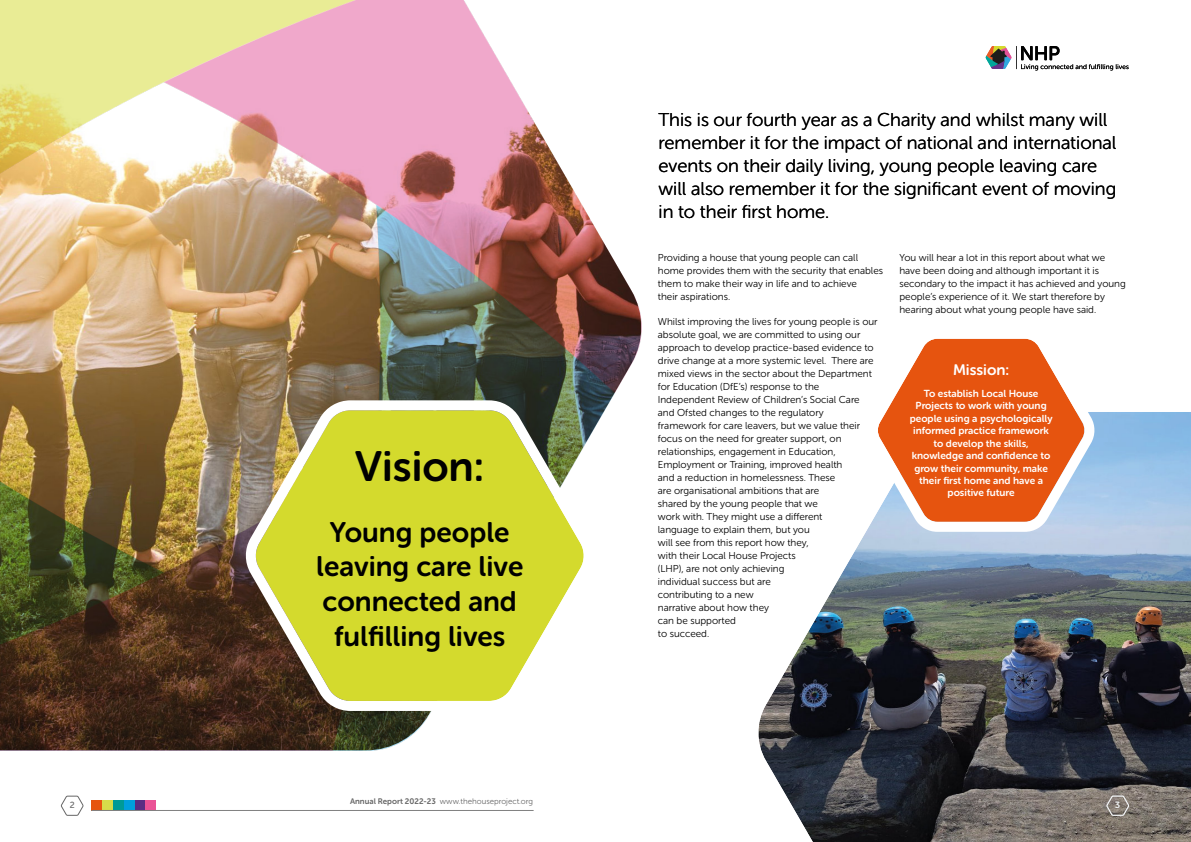
<style>
.page{position:relative;width:1191px;height:842px;background:#fff}
.page>*{position:absolute;margin:0;border:0;box-sizing:border-box;transform-origin:0 0}
.t1{font:42.2px "Museo Sans Rounded 700";color:#000}
.t2{font:28.1px/34.8px "Museo Sans Rounded 700";color:#000;text-align:center}
.t3{font:18.5px/23px "Museo Sans Rounded 300";color:#000}
.t4{font:15.1px "Museo Sans Rounded 700";color:#fff}
.t5{font:10.1px/12.5px "Museo Sans Rounded 700";color:#fff;text-align:center}
.t6{font:10px/13px "Museo Sans Rounded 300";color:#000}
.t7{font:8.9px "Museo Sans Rounded 500";color:#666}
.t8{font:8.9px "Museo Sans Rounded 500";color:#fff}
.t9{font:8px "Museo Sans Rounded 300";color:#666}
.s1{font-family:"Museo Sans Rounded 700"}
</style>
<div class="page">
<img style="left:758px;top:412px;width:433px;height:430px">
<img style="left:0;top:0;width:641px;height:750px">
<div style="left:92px;top:800px;width:10px;height:10px;background:#e6540f"></div>
<div style="left:102px;top:800px;width:11px;height:10px;background:#d7dc4a"></div>
<div style="left:113px;top:800px;width:11px;height:10px;background:#009a96"></div>
<div style="left:124px;top:800px;width:11px;height:10px;background:#009fdd"></div>
<div style="left:135px;top:800px;width:11px;height:10px;background:#592c83"></div>
<div style="left:146px;top:800px;width:10px;height:10px;background:#ea5296"></div>
<hr style="left:92px;top:810px;width:441px;height:1px;background:#808080">
<svg style="left:61px;top:796px;width:22px;height:19px"></svg>
<svg style="left:985px;top:46px;width:143px;height:24px"></svg>
<svg style="left:1106px;top:796px;width:23px;height:19px"></svg>
<svg style="left:866px;top:338px;width:229px;height:194px;fill:#e6540f"></svg>
<svg style="left:244px;top:400px;width:351px;height:311px;fill:#d4da2d"></svg>
<p class="t7" style="left:70px;top:802px;width:6px">2</p>
<h1 class="t1" style="left:355px;top:449px;width:130px">Vision:</h1>
<h2 class="t2" style="left:316px;top:517px;width:209px">Young people leaving care live connected and fulfilling lives</h2>
<p class="t9" style="left:350px;top:798px;width:184px"><span class="s1">Annual Report 2022-23</span> www.thehouseproject.org</p>
<p class="t3" style="left:658px;top:110px;width:459px">This is our fourth year as a Charity and whilst many will remember it for the impact of national and international events on their daily living, young people leaving care will also remember it for the significant event of moving in to their first home.</p>
<p class="t6" style="left:658px;top:252px;width:227px">Providing a house that young people can call home provides them with the security that enables them to make their way in life and to achieve<br>their aspirations.</p>
<p class="t6" style="left:658px;top:316px;width:221px">Whilst improving the lives for young people is our absolute goal, we are committed to using our approach to develop practice-based evidence to drive change at a more systemic level. There are mixed views in the sector about the Department for Education (DfE’s) response to the Independent Review of Children’s Social Care and Ofsted changes to the regulatory<br>framework for care leavers, but we value their focus on the need for greater support, on relationships, engagement in Education, Employment or Training, improved health<br>and a reduction in homelessness. These<br>are organisational ambitions that are<br>shared by the young people that we<br>work with. They might use a different<br>language to explain them, but you<br>will see from this report how they,<br>with their Local House Projects<br>(LHP), are not only achieving<br>individual success but are<br>contributing to a new<br>narrative about how they<br>can be supported<br>to succeed.</p>
<p class="t6" style="left:899px;top:252px;width:228px">You will hear a lot in this report about what we have been doing and although important it is secondary to the impact it has achieved and young people’s experience of it. We start therefore by hearing about what young people have said.</p>
<h3 class="t4" style="left:953px;top:363px;width:58px">Mission:</h3>
<p class="t5" style="left:909px;top:388px;width:144px">To establish Local House<br>Projects to work with young people using a psychologically informed practice framework to develop the skills, knowledge and confidence to grow their community, make their first home and have a positive future</p>
<p class="t8" style="left:1115px;top:802px;width:6px">3</p>
</div>
